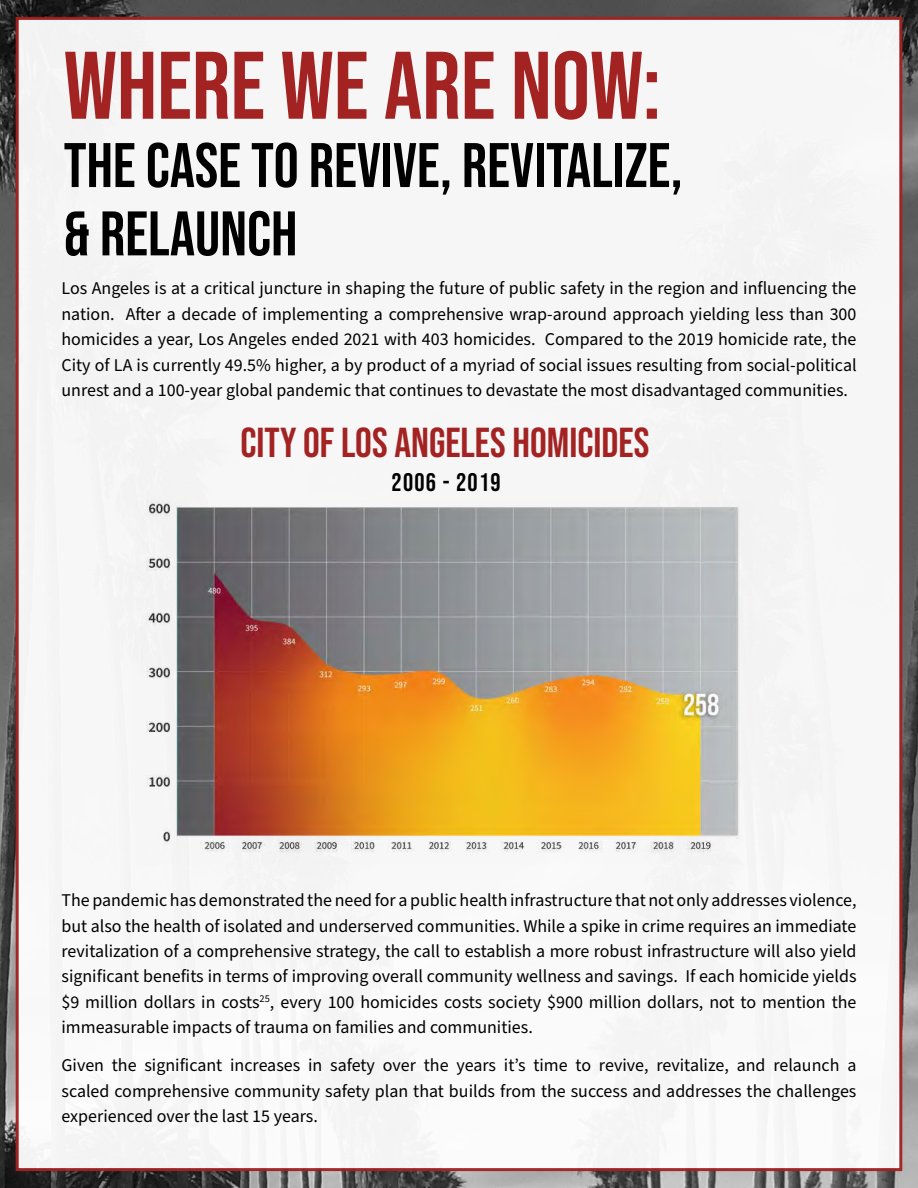
<style>
.page{position:relative;width:918px;height:1188px;background:#fff}
.page>*{position:absolute;margin:0;border:0;box-sizing:border-box;transform-origin:0 0}
.t1{font:95.7px "Bebas Neue";color:#a32222}
.t2{font:62.85px/68.4px "Bebas Neue";color:#000}
.t3{font:41.85px "Bebas Neue";color:#a32222}
.t4{font:25.35px "Bebas Neue";letter-spacing:.05em;color:#000}
.t5{font:18px/25.3px "Source Sans Pro";color:#000;text-align:justify}
</style>
<div class="page">
<img style="left:0;top:0;width:918px;height:1188px">
<div style="left:16px;top:17px;width:886px;height:1154px;background:#f6f6f6;border:3px solid #a32222"></div>
<img style="left:146px;top:502px;width:593px;height:351px">
<h1 class="t1" style="left:64px;top:31px;width:599px">WHERE WE ARE NOW:</h1>
<h2 class="t2" style="left:64px;top:130px;width:620px">THE CASE TO REVIVE, REVITALIZE, &amp; RELAUNCH</h2>
<p class="t5" style="left:62px;top:276px;width:797px">Los Angeles is at a critical juncture in shaping the future of public safety in the region and influencing the nation. After a decade of implementing a comprehensive wrap-around approach yielding less than 300 homicides a year, Los Angeles ended 2021 with 403 homicides. Compared to the 2019 homicide rate, the City of LA is currently 49.5% higher, a by product of a myriad of social issues resulting from social-political unrest and a 100-year global pandemic that continues to devastate the most disadvantaged communities.</p>
<h3 class="t3" style="left:241px;top:419px;width:410px">CITY OF LOS ANGELES HOMICIDES</h3>
<h3 class="t4" style="left:392px;top:468px;width:111px">2006 - 2019</h3>
<p class="t5" style="left:62px;top:888px;width:797px">The pandemic has demonstrated the need for a public health infrastructure that not only addresses violence, but also the health of isolated and underserved communities. While a spike in crime requires an immediate revitalization of a comprehensive strategy, the call to establish a more robust infrastructure will also yield significant benefits in terms of improving overall community wellness and savings. If each homicide yields $9 million dollars in costs<sup>25</sup>, every 100 homicides costs society $900 million dollars, not to mention the immeasurable impacts of trauma on families and communities.</p>
<p class="t5" style="left:62px;top:1053px;width:796px">Given the significant increases in safety over the years it’s time to revive, revitalize, and relaunch a scaled comprehensive community safety plan that builds from the success and addresses the challenges experienced over the last 15 years.</p>
</div>
